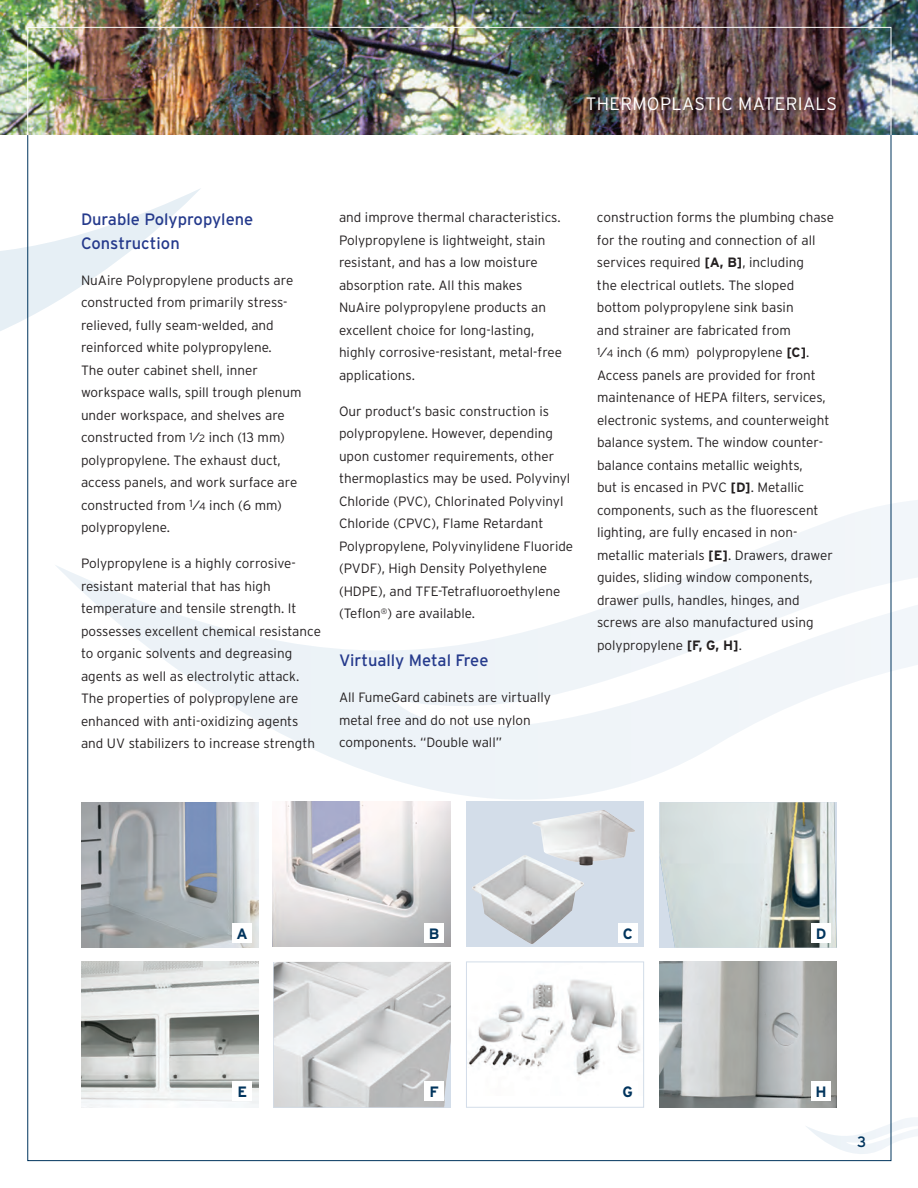
<style>
.page{position:relative;width:918px;height:1188px;background:#fff}
.page>*{position:absolute;margin:0;border:0;box-sizing:border-box;transform-origin:0 0}
.t1{font:300 18px "Interstate";letter-spacing:.02em;color:#fff}
.Fluff_Subhead{font:16.5px "Interstate";color:#253a8c}
.Headlines{font:700 15px "Interstate";color:#00345d}
.Headlines-2{font:15px "Interstate";color:#00345d}
.Fluff_Copy{font:300 13.5px/22.5px "Interstate";color:#231f20}
.s1{font-size:10.5px}
.s2{font-weight:700}
</style>
<div class="page">
<svg style="left:55px;top:499px;width:863px;height:344px"></svg>
<svg style="left:0;top:188px;width:201px;height:143px"></svg>
<svg style="left:805px;top:1117px;width:113px;height:45px"></svg>
<img style="left:659px;top:962px;width:177px;height:145px">
<img style="left:468px;top:979px;width:173px;height:97px">
<div style="left:466px;top:962px;width:178px;height:146px;border:1px solid #d3dde9"></div>
<img style="left:274px;top:962px;width:177px;height:145px">
<img style="left:81px;top:962px;width:177px;height:145px">
<img style="left:659px;top:802px;width:177px;height:146px">
<div style="left:466px;top:801px;width:178px;height:145px;background:#d3dde9"></div>
<img style="left:472px;top:855px;width:112px;height:89px">
<img style="left:533px;top:810px;width:102px;height:56px">
<img style="left:273px;top:802px;width:177px;height:145px">
<img style="left:81px;top:802px;width:177px;height:146px">
<div style="left:232px;top:923px;width:20px;height:20px;background:#fff"></div>
<div style="left:425px;top:923px;width:19px;height:20px;background:#fff"></div>
<div style="left:618px;top:923px;width:20px;height:20px;background:#fff"></div>
<div style="left:812px;top:923px;width:19px;height:20px;background:#fff"></div>
<div style="left:232px;top:1082px;width:20px;height:19px;background:#fff"></div>
<div style="left:425px;top:1082px;width:19px;height:19px;background:#fff"></div>
<div style="left:812px;top:1082px;width:19px;height:19px;background:#fff"></div>
<img style="left:0;top:0;width:918px;height:135px">
<div style="left:27px;top:27px;width:864px;height:176px;border:1px solid #fff"></div>
<p class="t1" style="left:586px;top:92px;width:253px">THERMOPLASTIC MATERIALS</p>
<p class="Fluff_Subhead" style="left:81px;top:209px;width:174px">Durable Polypropylene</p>
<p class="Fluff_Subhead" style="left:81px;top:233px;width:100px">Construction</p>
<p class="Fluff_Copy" style="left:81px;top:269px;width:222px">NuAire Polypropylene products are constructed from primarily stress&shy;relieved, fully seam-welded, and reinforced white polypropylene.<br>The outer cabinet shell, inner workspace walls, spill trough plenum under workspace, and shelves are constructed from <sup>1</sup>⁄<span class="s1">2</span> inch (13 mm) polypropylene. The exhaust duct, access panels, and work surface are constructed from <sup>1</sup>⁄<span class="s1">4</span> inch (6 mm) polypropylene.</p>
<p class="Fluff_Copy" style="left:81px;top:552px;width:242px">Polypropylene is a highly corrosive&shy;resistant material that has high temperature and tensile strength. It possesses excellent chemical resistance to organic solvents and degreasing agents as well as electrolytic attack.<br>The properties of polypropylene are enhanced with anti-oxidizing agents and UV stabilizers to increase strength</p>
<p class="Fluff_Copy" style="left:339px;top:206px;width:225px">and improve thermal characteristics.<br>Polypropylene is lightweight, stain resistant, and has a low moisture absorption rate. All this makes NuAire polypropylene products an excellent choice for long-lasting, highly corrosive-resistant, metal-free applications.</p>
<p class="Fluff_Copy" style="left:339px;top:400px;width:236px">Our product’s basic construction is polypropylene. However, depending upon customer requirements, other thermoplastics may be used. Polyvinyl Chloride (PVC), Chlorinated Polyvinyl Chloride (CPVC), Flame Retardant Polypropylene, Polyvinylidene Fluoride (PVDF), High Density Polyethylene (HDPE), and TFE-Tetrafluoroethylene (Teflon<sup>®</sup>) are available.</p>
<p class="Fluff_Subhead" style="left:339px;top:650px;width:151px">Virtually Metal Free</p>
<p class="Fluff_Copy" style="left:339px;top:686px;width:213px">All FumeGard cabinets are virtually metal free and do not use nylon components. “Double wall”</p>
<p class="Fluff_Copy" style="left:597px;top:206px;width:239px">construction forms the plumbing chase for the routing and connection of all services required <span class="s2">[A, B]</span>, including<br>the electrical outlets. The sloped bottom polypropylene sink basin<br>and strainer are fabricated from<br><sup>1</sup>⁄<span class="s1">4</span> inch (6 mm) polypropylene <span class="s2">[C]</span>.<br>Access panels are provided for front maintenance of HEPA filters, services, electronic systems, and counterweight balance system. The window counter&shy;balance contains metallic weights,<br>but is encased in PVC <span class="s2">[D]</span>. Metallic components, such as the fluorescent lighting, are fully encased in non&shy;metallic materials <span class="s2">[E]</span>. Drawers, drawer guides, sliding window components, drawer pulls, handles, hinges, and screws are also manufactured using polypropylene <span class="s2">[F, G, H]</span>.</p>
<p class="Headlines" style="left:237px;top:925px;width:13px">A</p>
<p class="Headlines" style="left:429px;top:925px;width:12px">B</p>
<p class="Headlines" style="left:623px;top:925px;width:12px">C</p>
<p class="Headlines" style="left:816px;top:925px;width:12px">D</p>
<p class="Headlines" style="left:237px;top:1083px;width:11px">E</p>
<p class="Headlines" style="left:430px;top:1083px;width:11px">F</p>
<p class="Headlines" style="left:623px;top:1083px;width:12px">G</p>
<p class="Headlines" style="left:816px;top:1083px;width:13px">H</p>
<p class="Headlines-2" style="left:857px;top:1133px;width:11px">3</p>
</div>
